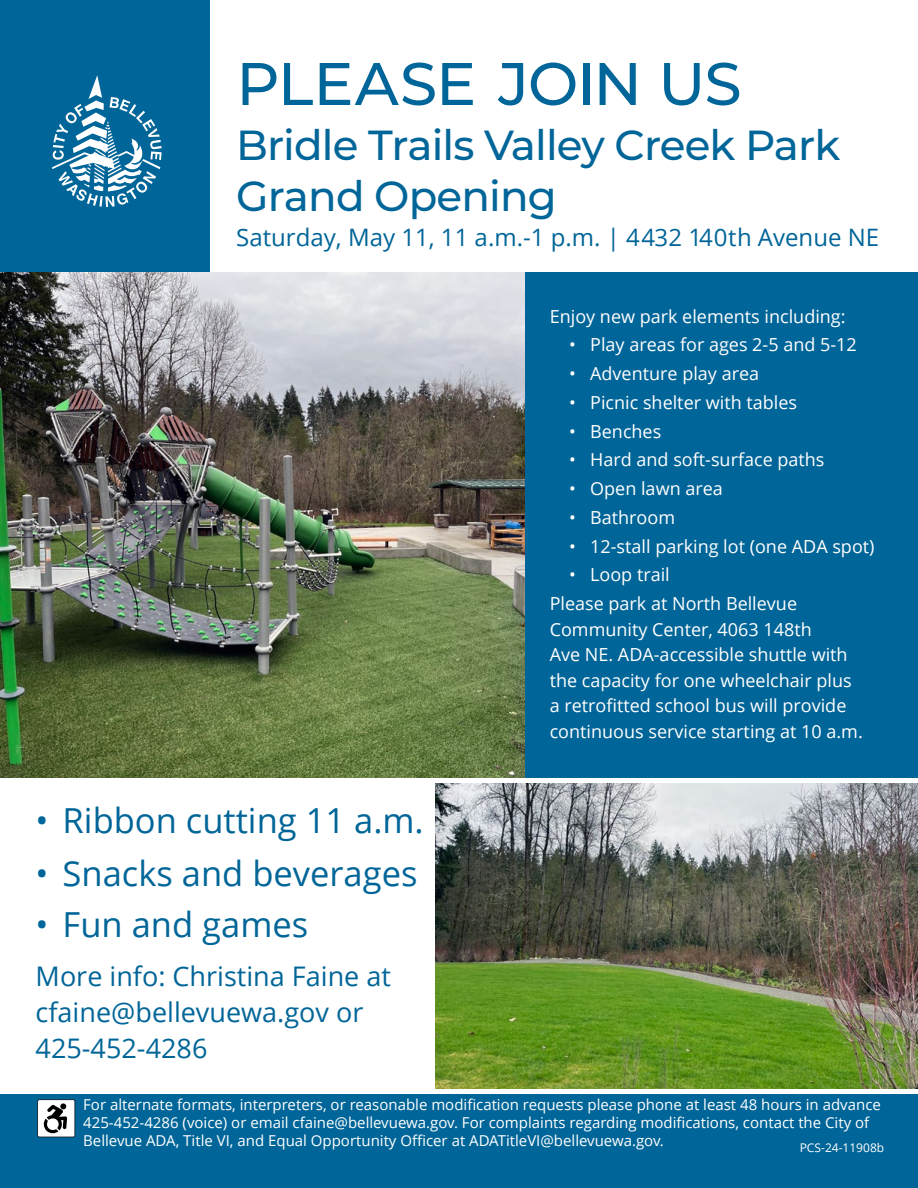
<style>
.page{position:relative;width:918px;height:1188px;background:#fff}
.page>*{position:absolute;margin:0;border:0;box-sizing:border-box;transform-origin:0 0}
.headine{font:500 60px "Montserrat";letter-spacing:-.02em;color:#006598}
.headine-2{font:500 42px/50.4px "Montserrat";letter-spacing:-.02em;color:#006598}
.t1{font:34.5px "Open Sans";color:#006598}
.t2{font:27px/36px "Open Sans";color:#006598}
.headine-3{font:24px "Open Sans";color:#006598}
.text_mailer_side{font:18px/25.5px "Open Sans";color:#fff}
.ADA{font:15px/18px "Open Sans";color:#fff}
.time_and_place{font:12px "Open Sans";color:#fff}
</style>
<div class="page">
<div style="left:522px;top:272px;width:396px;height:506px;background:#006598"></div>
<div style="left:0;top:0;width:210px;height:272px;background:#006598"></div>
<div style="left:0;top:1094px;width:918px;height:94px;background:#006598"></div>
<img style="left:0;top:272px;width:525px;height:505px">
<svg style="left:37px;top:1099px;width:38px;height:38px"></svg>
<img style="left:435px;top:784px;width:483px;height:305px">
<svg style="left:52px;top:75px;width:110px;height:132px"></svg>
<p class="headine" style="left:236px;top:42px;width:507px">PLEASE JOIN US</p>
<p class="headine-2" style="left:236px;top:119px;width:605px">Bridle Trails Valley Creek Park<br>Grand Opening</p>
<p class="headine-3" style="left:236px;top:221px;width:645px">Saturday, May 11, 11 a.m.-1 p.m. | 4432 140th Avenue NE</p>
<p class="text_mailer_side" style="left:550px;top:303px;width:297px">Enjoy new park elements including:</p>
<p class="text_mailer_side" style="left:569px;top:332px;width:289px">• Play areas for ages 2-5 and 5-12</p>
<p class="text_mailer_side" style="left:569px;top:360px;width:191px">• Adventure play area</p>
<p class="text_mailer_side" style="left:569px;top:389px;width:229px">• Picnic shelter with tables</p>
<p class="text_mailer_side" style="left:569px;top:418px;width:94px">• Benches</p>
<p class="text_mailer_side" style="left:569px;top:447px;width:257px">• Hard and soft-surface paths</p>
<p class="text_mailer_side" style="left:569px;top:475px;width:155px">• Open lawn area</p>
<p class="text_mailer_side" style="left:569px;top:504px;width:107px">• Bathroom</p>
<p class="text_mailer_side" style="left:569px;top:533px;width:307px">• 12-stall parking lot (one ADA spot)</p>
<p class="text_mailer_side" style="left:569px;top:562px;width:102px">• Loop trail</p>
<p class="text_mailer_side" style="left:550px;top:590px;width:315px">Please park at North Bellevue Community Center, 4063 148th<br>Ave NE. ADA-accessible shuttle with the capacity for one wheelchair plus a retrofitted school bus will provide continuous service starting at 10 a.m.</p>
<p class="t1" style="left:36px;top:797px;width:390px">• Ribbon cutting 11 a.m.</p>
<p class="t1" style="left:36px;top:850px;width:383px">• Snacks and beverages</p>
<p class="t1" style="left:36px;top:901px;width:274px">• Fun and games</p>
<p class="t2" style="left:36px;top:958px;width:357px">More info: Christina Faine at cfaine@bellevuewa.gov or<br>425-452-4286</p>
<p class="ADA" style="left:83px;top:1095px;width:799px">For alternate formats, interpreters, or reasonable modification requests please phone at least 48 hours in advance<br>425-452-4286 (voice) or email cfaine@bellevuewa.gov. For complaints regarding modifications, contact the City of<br>Bellevue ADA, Title VI, and Equal Opportunity Officer at ADATitleVI@bellevuewa.gov.</p>
<p class="time_and_place" style="left:800px;top:1140px;width:86px">PCS-24-11908b</p>
</div>
